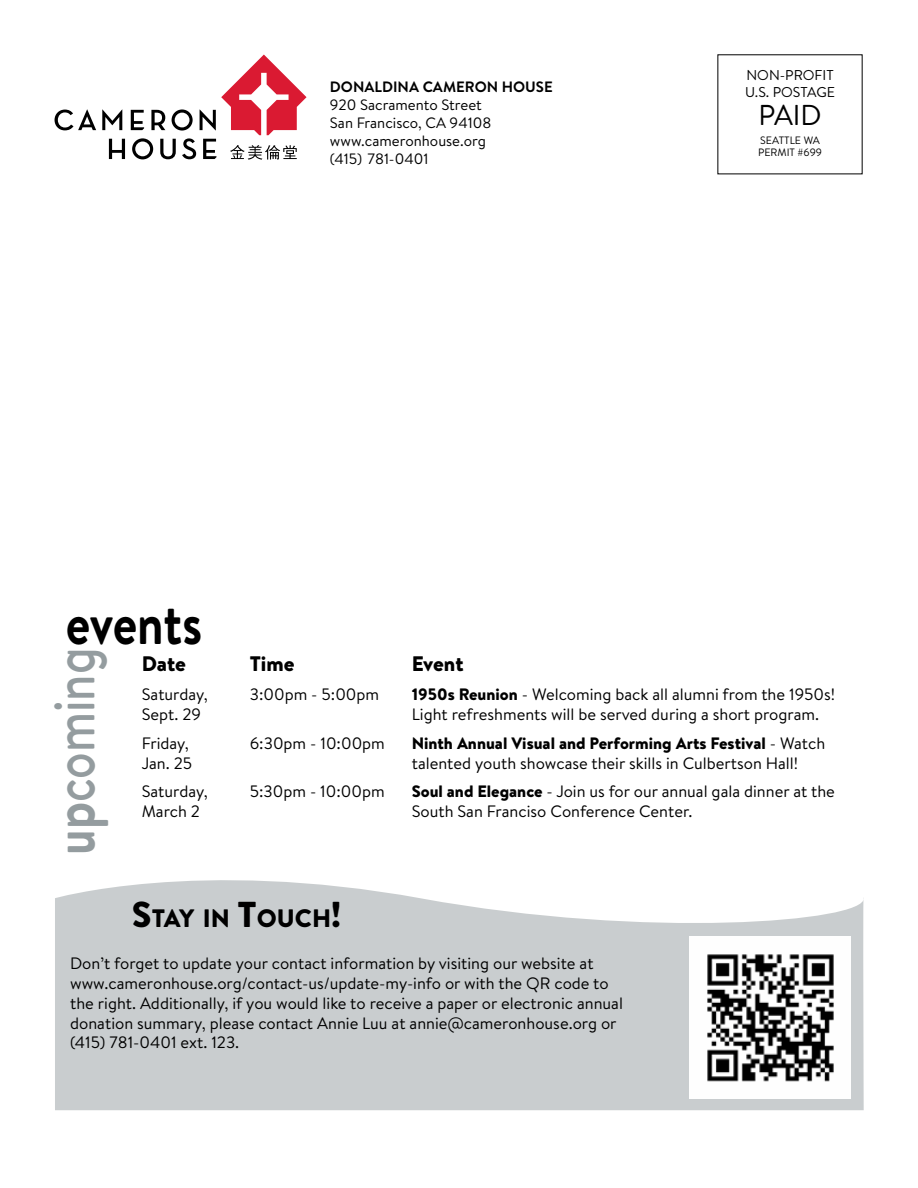
<style>
.page{position:relative;width:918px;height:1188px;background:#fff}
.page>*{position:absolute;margin:0;border:0;box-sizing:border-box;transform-origin:0 0}
.t1{font:500 57.6px "Brandon Text";color:#949c9f;scale:.83 1}
.t2{font:700 57.6px "Brandon Text";letter-spacing:-.005em;color:#000;scale:.83 1}
.t3{font:28.65px "Brandon Text";color:#000}
.t4{font:900 25.2px "Brandon Text";color:#000}
.t5{font:900 21px "Brandon Text";color:#000}
.t6{font:16.5px/19.8px "Brandon Text";color:#000}
.t7{font:900 16.5px "Brandon Text";color:#000}
.t8{font:15px/18px "Brandon Text";color:#000}
.t9{font:700 15px "Brandon Text";color:#000}
.t10{font:14.25px/17.1px "Brandon Text";color:#000}
.t11{font:10.65px/12.8px "Brandon Text";color:#000}
.s1{font-weight:900}
.s2{font-weight:400}
.s3{font-weight:700}
.s4{font-size:36px}
</style>
<div class="page">
<svg style="left:55px;top:880px;width:809px;height:230px;fill:#c9cdcf"></svg>
<svg style="left:55px;top:109px;width:41px;height:21px"></svg>
<svg style="left:102px;top:109px;width:20px;height:21px"></svg>
<svg style="left:109px;top:139px;width:16px;height:20px"></svg>
<svg style="left:131px;top:55px;width:176px;height:105px"></svg>
<img style="left:689px;top:937px;width:162px;height:162px">
<p class="t9" style="left:330px;top:77px;width:224px">DONALDINA CAMERON HOUSE</p>
<p class="t8" style="left:330px;top:96px;width:163px">920 Sacramento Street<br>San Francisco, CA 94108 www.cameronhouse.org (415) 781-0401</p>
<p class="t10" style="left:745px;top:66px;width:92px">NON-PROFIT<br>U.S. POSTAGE</p>
<h2 class="t3" style="left:758px;top:95px;width:65px">PAID</h2>
<p class="t11" style="left:758px;top:133px;width:65px">SEATTLE WA<br>PERMIT #699</p>
<h1 class="t2" style="left:66px;top:584px;width:166px">events</h1>
<p class="t5" style="left:142px;top:649px;width:46px">Date</p>
<p class="t5" style="left:250px;top:649px;width:46px">Time</p>
<p class="t5" style="left:412px;top:649px;width:53px">Event</p>
<p class="t6" style="left:142px;top:684px;width:67px">Saturday,</p>
<p class="t6" style="left:250px;top:684px;width:131px">3:00pm - 5:00pm</p>
<p class="t6" style="left:412px;top:684px;width:425px"><span class="s1">1950s Reunion</span> - Welcoming back all alumni from the 1950s!</p>
<p class="t6" style="left:142px;top:704px;width:61px">Sept. 29</p>
<p class="t6" style="left:412px;top:704px;width:409px">Light refreshments will be served during a short program.</p>
<p class="t6" style="left:142px;top:733px;width:49px">Friday,</p>
<p class="t6" style="left:250px;top:733px;width:137px">6:30pm - 10:00pm</p>
<p class="t7" style="left:412px;top:731px;width:415px">Ninth Annual Visual and Performing Arts Festival <span class="s2">- Watch</span></p>
<p class="t6" style="left:142px;top:752px;width:52px">Jan. 25</p>
<p class="t6" style="left:412px;top:752px;width:388px">talented youth showcase their skills in Culbertson Hall!</p>
<p class="t6" style="left:142px;top:781px;width:67px">Saturday,</p>
<p class="t6" style="left:250px;top:781px;width:136px">5:30pm - 10:00pm</p>
<p class="t6" style="left:412px;top:781px;width:425px"><span class="s1">Soul and Elegance</span> - Join us for our annual gala dinner at the</p>
<p class="t6" style="left:142px;top:801px;width:60px">March 2</p>
<p class="t6" style="left:412px;top:801px;width:282px">South San Franciso Conference Center.</p>
<h1 class="t1" style="left:35px;top:855px;width:251px;rotate:-90deg"><span class="s3">up</span>coming</h1>
<h3 class="t4" style="left:132px;top:901px;width:211px"><span class="s4">S</span>TAY IN <span class="s4">T</span>OUCH<span class="s4">!</span></h3>
<p class="t6" style="left:70px;top:953px;width:554px">Don’t forget to update your contact information by visiting our website at www.cameronhouse.org/contact-us/update-my-info or with the QR code to the right. Additionally, if you would like to receive a paper or electronic annual donation summary, please contact Annie Luu at annie@cameronhouse.org or (415) 781-0401 ext. 123.</p>
</div>
